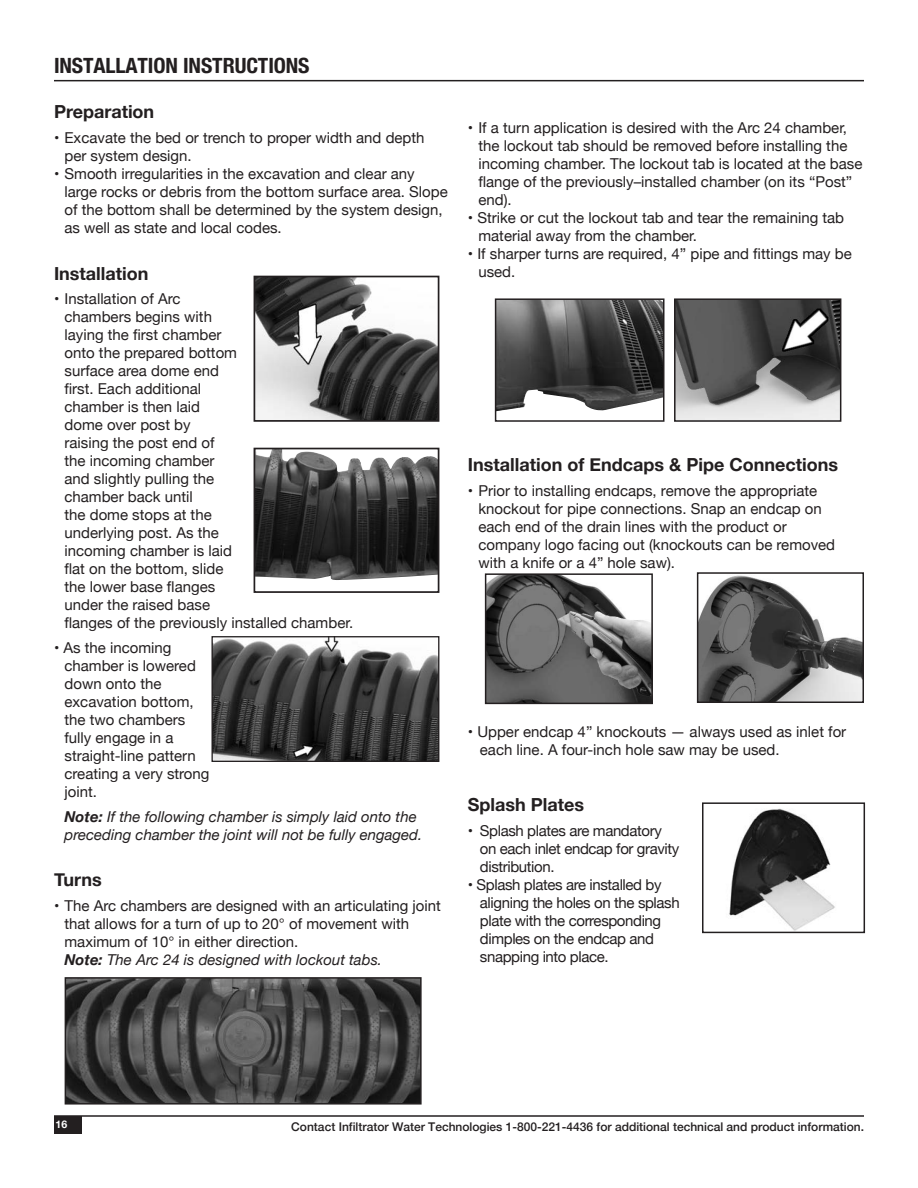
<style>
.page{position:relative;width:918px;height:1188px;background:#fff}
.page>*{position:absolute;margin:0;border:0;box-sizing:border-box;transform-origin:0 0}
.t1{font:700 condensed 21px "Helvetica Neue";letter-spacing:-.005em;color:#231f20;scale:1.04 1}
.Body{font:700 18px "Helvetica Neue";color:#231f20}
.Body-2{font:15px/18px "Helvetica Neue";color:#231f20}
.Body-3{font:15px/18px "Helvetica Neue";letter-spacing:-.025em;color:#231f20}
.Body-4{font:italic 15px/18px "Helvetica Neue";color:#231f20}
.t2{font:500 12px "Helvetica Neue";color:#231f20}
.t3{font:700 10.5px "Helvetica Neue";color:#fff}
.s1{font-weight:700}
.s2{font-weight:700;font-style:italic}
.s3{font-style:italic}
</style>
<div class="page">
<hr style="left:54px;top:1115px;width:810px;height:2px;background:#231f20">
<div style="left:54px;top:1116px;width:27px;height:18px;background:#231f20"></div>
<hr style="left:54px;top:80px;width:810px;height:1px;background:#231f20">
<img style="left:488px;top:576px;width:162px;height:125px">
<div style="left:485px;top:573px;width:168px;height:131px;border:2px solid #231f20"></div>
<img style="left:700px;top:575px;width:161px;height:125px">
<div style="left:697px;top:572px;width:167px;height:131px;border:2px solid #231f20"></div>
<img style="left:729px;top:809px;width:106px;height:121px">
<div style="left:702px;top:802px;width:163px;height:131px;border:2px solid #231f20"></div>
<img style="left:257px;top:451px;width:179px;height:129px">
<div style="left:254px;top:448px;width:185px;height:145px;border:2px solid #231f20"></div>
<img style="left:257px;top:279px;width:179px;height:140px">
<div style="left:254px;top:276px;width:185px;height:146px;border:2px solid #231f20"></div>
<img style="left:213px;top:638px;width:224px;height:122px">
<div style="left:211px;top:636px;width:228px;height:126px;border:1px solid #231f20"></div>
<img style="left:68px;top:980px;width:351px;height:122px">
<div style="left:65px;top:977px;width:357px;height:128px;border:2px solid #231f20"></div>
<img style="left:498px;top:301px;width:163px;height:110px">
<div style="left:495px;top:298px;width:169px;height:124px;border:2px solid #231f20"></div>
<img style="left:677px;top:301px;width:161px;height:118px">
<div style="left:674px;top:298px;width:167px;height:124px;border:2px solid #231f20"></div>
<p class="t1" style="left:54px;top:48px;width:247px">INSTALLATION INSTRUCTIONS</p>
<p class="Body" style="left:54px;top:98px;width:102px">Preparation</p>
<p class="Body-2" style="left:64px;top:130px;width:362px;text-indent:-10px">• Excavate the bed or trench to proper width and depth per system design.</p>
<p class="Body-2" style="left:64px;top:166px;width:385px;text-indent:-10px">• Smooth irregularities in the excavation and clear any large rocks or debris from the bottom surface area. Slope of the bottom shall be determined by the system design, as well as state and local codes.</p>
<p class="Body" style="left:54px;top:259px;width:96px">Installation</p>
<p class="Body-2" style="left:64px;top:291px;width:290px;text-indent:-10px">• Installation of Arc<br>chambers begins with<br>laying the first chamber<br>onto the prepared bottom<br>surface area dome end<br>first. Each additional<br>chamber is then laid<br>dome over post by<br>raising the post end of<br>the incoming chamber<br>and slightly pulling the<br>chamber back until<br>the dome stops at the<br>underlying post. As the<br>incoming chamber is laid<br>flat on the bottom, slide<br>the lower base flanges<br>under the raised base<br>flanges of the previously installed chamber.</p>
<p class="Body-2" style="left:64px;top:640px;width:147px;text-indent:-10px">• As the incoming chamber is lowered down onto the excavation bottom, the two chambers fully engage in a straight-line pattern creating a very strong joint.</p>
<p class="Body-4" style="left:64px;top:808px;width:359px"><span class="s1">Note:</span> If the following chamber is simply laid onto the preceding chamber the joint will not be fully engaged.</p>
<p class="Body" style="left:54px;top:866px;width:49px">Turns</p>
<p class="Body-2" style="left:64px;top:897px;width:378px;text-indent:-10px">• The Arc chambers are designed with an articulating joint that allows for a turn of up to 20° of movement with maximum of 10° in either direction.<br><span class="s2">Note:</span> <span class="s3">The Arc 24 is designed with lockout tabs.</span></p>
<p class="Body-2" style="left:478px;top:120px;width:386px;text-indent:-10px">• If a turn application is desired with the Arc 24 chamber, the lockout tab should be removed before installing the incoming chamber. The lockout tab is located at the base flange of the previously–installed chamber (on its “Post” end).</p>
<p class="Body-2" style="left:478px;top:210px;width:367px;text-indent:-10px">• Strike or cut the lockout tab and tear the remaining tab material away from the chamber.</p>
<p class="Body-2" style="left:478px;top:246px;width:375px;text-indent:-10px">• If sharper turns are required, 4” pipe and fittings may be used.</p>
<p class="Body" style="left:468px;top:451px;width:372px">Installation of Endcaps &amp; Pipe Connections</p>
<p class="Body-2" style="left:478px;top:482px;width:358px;text-indent:-10px">• Prior to installing endcaps, remove the appropriate knockout for pipe connections. Snap an endcap on each end of the drain lines with the product or company logo facing out (knockouts can be removed with a knife or a 4” hole saw).</p>
<p class="Body-2" style="left:480px;top:723px;width:368px;text-indent:-12px">• Upper endcap 4” knockouts — always used as inlet for each line. A four-inch hole saw may be used.</p>
<p class="Body" style="left:468px;top:791px;width:118px">Splash Plates</p>
<p class="Body-3" style="left:480px;top:823px;width:201px;text-indent:-12px">• Splash plates are mandatory on each inlet endcap for gravity distribution.</p>
<p class="Body-3" style="left:480px;top:877px;width:201px;text-indent:-12px">• Splash plates are installed by aligning the holes on the splash plate with the corresponding dimples on the endcap and snapping into place.</p>
<p class="t3" style="left:56px;top:1116px;width:13px">16</p>
<p class="t2" style="left:291px;top:1117px;width:574px">Contact Infiltrator Water Technologies 1-800-221-4436 for additional technical and product information.</p>
</div>
